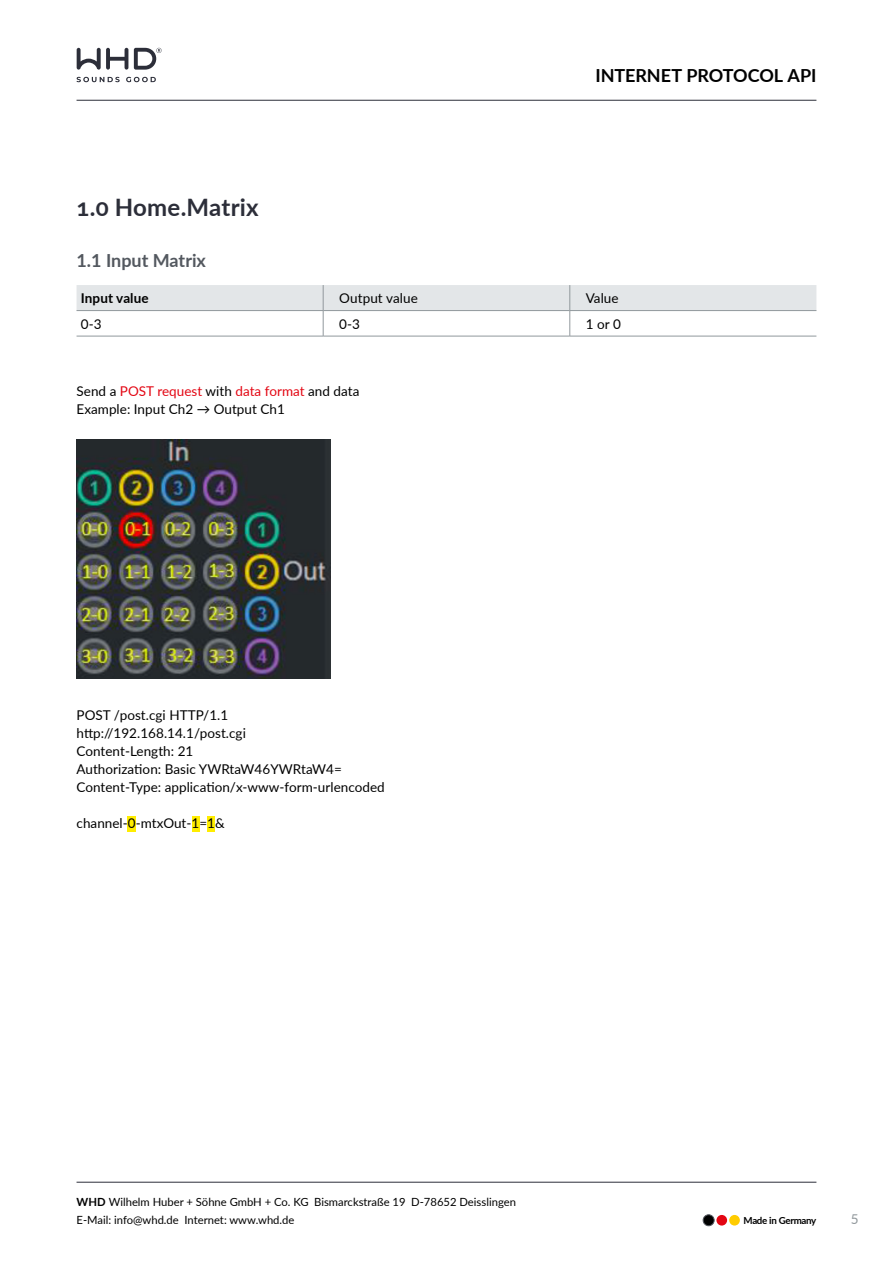
<style>
.page{position:relative;width:893px;height:1263px;background:#fff}
.page>*{position:absolute;margin:0;border:0;box-sizing:border-box;transform-origin:0 0}
.t1{font:700 24px "Lato";letter-spacing:.01em;color:#2c2e39}
.t2{font:700 18px "Lato";letter-spacing:-.005em;color:#000}
.t3{font:700 18px "Lato";color:#53585f}
.t4{font:13.5px/18px "Lato";letter-spacing:.005em;color:#000}
.t5{font:700 13.5px "Lato";letter-spacing:.005em;color:#000}
.t6{font:13.5px "Lato";color:#91989c}
.t7{font:11.25px/18px "Lato";color:#000}
.t8{font:700 9.75px "Lato";letter-spacing:-.03em;color:#000}
.s1{color:#e30613}
.s2{font-weight:700}
</style>
<div class="page">
<hr style="left:77px;top:100px;width:739px;height:1px;background:#2c2e39">
<hr style="left:77px;top:1182px;width:739px;height:1px;background:#2c2e39">
<svg style="left:77px;top:48px;width:51px;height:22px"></svg>
<svg style="left:134px;top:48px;width:28px;height:22px"></svg>
<svg style="left:77px;top:77px;width:79px;height:5px"></svg>
<div style="left:703px;top:1215px;width:11px;height:11px;background:#000;border-radius:50%"></div>
<div style="left:703px;top:1214px;width:11px;height:12px;border:1px solid #53585f;border-radius:50%"></div>
<div style="left:716px;top:1215px;width:11px;height:10px;background:#e30613;border-radius:50%"></div>
<div style="left:729px;top:1215px;width:11px;height:10px;background:#fc0;border-radius:50%"></div>
<div style="left:128px;top:816px;width:8px;height:15px;background:#ffed00"></div>
<div style="left:192px;top:816px;width:7px;height:15px;background:#ffed00"></div>
<div style="left:207px;top:816px;width:8px;height:15px;background:#ffed00"></div>
<hr style="left:77px;top:336px;width:246px;height:1px;background:#91989c">
<hr style="left:323px;top:336px;width:247px;height:1px;background:#91989c">
<hr style="left:570px;top:336px;width:246px;height:1px;background:#91989c">
<svg style="left:77px;top:285px;width:739px;height:51px"></svg>
<img style="left:77px;top:440px;width:253px;height:238px">
<h1 class="t1" style="left:77px;top:190px;width:184px">1.0 Home.Matrix</h1>
<h2 class="t2" style="left:595px;top:62px;width:222px">INTERNET PROTOCOL API</h2>
<h2 class="t3" style="left:77px;top:247px;width:131px">1.1 Input Matrix</h2>
<p class="t5" style="left:81px;top:288px;width:69px">Input value</p>
<p class="t4" style="left:339px;top:289px;width:80px">Output value</p>
<p class="t4" style="left:586px;top:289px;width:34px">Value</p>
<p class="t4" style="left:81px;top:314px;width:22px">0-3</p>
<p class="t4" style="left:339px;top:314px;width:22px">0-3</p>
<p class="t4" style="left:586px;top:314px;width:37px">1 or 0</p>
<p class="t4" style="left:77px;top:382px;width:284px">Send a <span class="s1">POST request</span> with <span class="s1">data format</span> and data<br>Example: Input Ch2 → Output Ch1</p>
<p class="t4" style="left:77px;top:706px;width:310px">POST /post.cgi HTTP/1.1 http://192.168.14.1/post.cgi<br>Content-Length: 21<br>Authorization: Basic YWRtaW46YWRtaW4= Content-Type: application/x-www-form-urlencoded</p>
<p class="t4" style="left:77px;top:814px;width:150px">channel-0-mtxOut-1=1&amp;</p>
<p class="t7" style="left:77px;top:1192px;width:441px"><span class="s2">WHD</span> Wilhelm Huber + Söhne GmbH + Co. KG Bismarckstraße 19 D-78652 Deisslingen<br>E-Mail: info@whd.de Internet: www.whd.de</p>
<p class="t8" style="left:743px;top:1213px;width:74px">Made in Germany</p>
<p class="t6" style="left:851px;top:1209px;width:9px">5</p>
</div>
